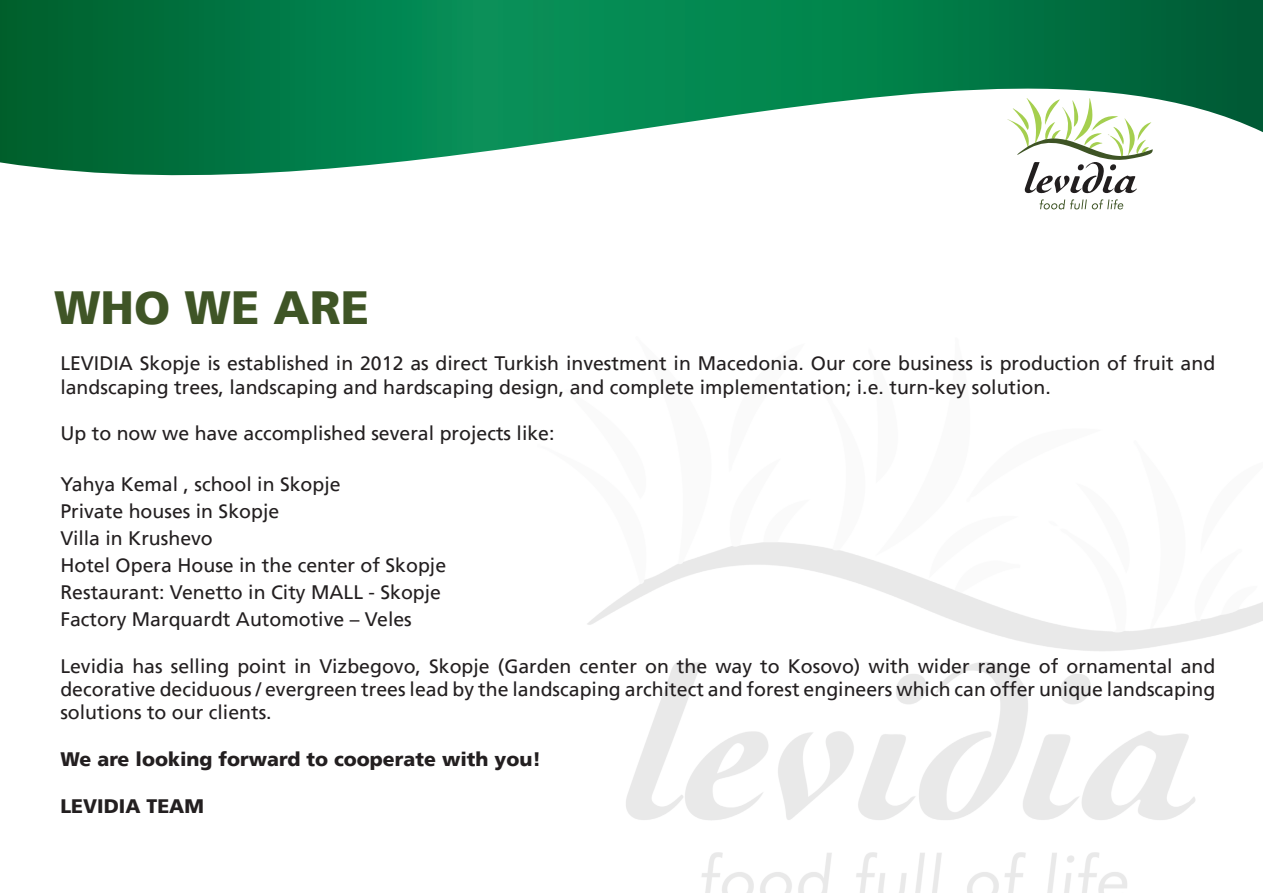
<style>
.page{position:relative;width:1263px;height:893px;background:#fff}
.page>*{position:absolute;margin:0;border:0;box-sizing:border-box;transform-origin:0 0}
.t1{font:900 46.5px "Frutiger LT";color:#3f5526}
.t2{font:19.5px/27px "Frutiger LT";color:#231f20}
.t3{font:900 19.5px "Frutiger LT";color:#231f20}
</style>
<div class="page">
<img style="left:587px;top:542px;width:676px;height:351px">
<svg style="left:1028px;top:193px;width:96px;height:16px"></svg>
<svg style="left:0;top:0;width:1263px;height:193px"></svg>
<h1 class="t1" style="left:54px;top:280px;width:317px">WHO WE ARE</h1>
<p class="t2" style="left:60px;top:352px;width:1156px;line-height:23.4px">LEVIDIA Skopje is established in 2012 as direct Turkish investment in Macedonia. Our core business is production of fruit and landscaping trees, landscaping and hardscaping design, and complete implementation; i.e. turn-key solution.</p>
<p class="t2" style="left:60px;top:420px;width:496px">Up to now we have accomplished several projects like:</p>
<p class="t2" style="left:60px;top:471px;width:387px">Yahya Kemal , school in Skopje<br>Private houses in Skopje<br>Villa in Krushevo<br>Hotel Opera House in the center of Skopje<br>Restaurant: Venetto in City MALL - Skopje<br>Factory Marquardt Automotive – Veles</p>
<p class="t2" style="left:60px;top:654px;width:1156px;line-height:23.4px;text-align:justify">Levidia has selling point in Vizbegovo, Skopje (Garden center on the way to Kosovo) with wider range of ornamental and decorative deciduous / evergreen trees lead by the landscaping architect and forest engineers which can offer unique landscaping solutions to our clients.</p>
<p class="t3" style="left:60px;top:748px;width:482px">We are looking forward to cooperate with you!</p>
<p class="t3" style="left:60px;top:794px;width:145px">LEVIDIA TEAM</p>
</div>
